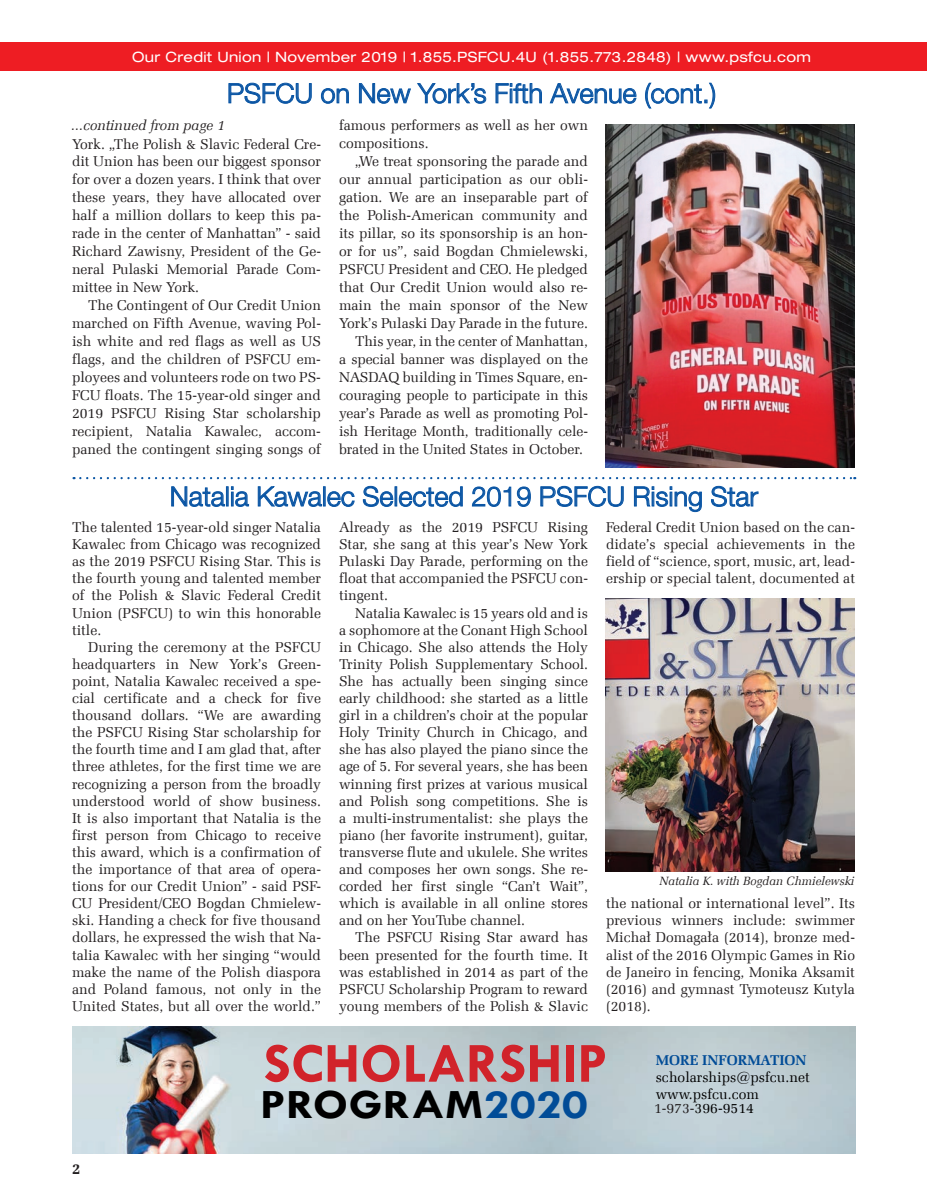
<style>
.page{position:relative;width:927px;height:1197px;background:#fff}
.page>*{position:absolute;margin:0;border:0;box-sizing:border-box;transform-origin:0 0}
.t1{font:700 57px "Tw Cen";color:#d1232a}
.t2{font:700 42px "Tw Cen";letter-spacing:.01em;color:#000;scale:1.15 1}
.t3{font:300 27px "Helvetica Neue LT Pro";color:#0a55a4}
.t4{font:15px "Zapf Ellipt EU Bold";color:#231f20}
.t5{font:14.25px/17.1px "Zapf Ellipt EU Normal";color:#231f20;text-align:justify}
.t6{font:expanded 14.25px "Helvetica Neue LT Pro";letter-spacing:.02em;color:#fff}
.t7{font:14.25px/17.1px "Zapf Ellipt EU Normal";color:#000}
.t8{font:14.25px "Zapf Ellipt EU Italic";color:#231f20}
.t9{font:14.25px "Zapf Ellipt EU Bold";color:#014c97}
.t10{font:12px "Zapf Ellipt EU Italic";color:#231f20}
.s1{color:#014c97}
.s2{color:#231f20}
</style>
<div class="page">
<div style="left:0;top:42px;width:927px;height:28px;background:#ee1d23"></div>
<svg style="left:74px;top:477px;width:781px;height:2px"></svg>
<img style="left:606px;top:124px;width:249px;height:344px">
<svg style="left:171px;top:486px;width:78px;height:21px"></svg>
<svg style="left:258px;top:486px;width:97px;height:21px"></svg>
<svg style="left:362px;top:486px;width:101px;height:21px"></svg>
<svg style="left:472px;top:486px;width:59px;height:21px"></svg>
<svg style="left:540px;top:486px;width:84px;height:21px"></svg>
<svg style="left:634px;top:486px;width:68px;height:26px"></svg>
<svg style="left:711px;top:486px;width:48px;height:21px"></svg>
<img style="left:605px;top:598px;width:250px;height:273px">
<svg style="left:228px;top:82px;width:84px;height:22px"></svg>
<svg style="left:321px;top:88px;width:28px;height:16px"></svg>
<svg style="left:359px;top:83px;width:52px;height:21px"></svg>
<svg style="left:417px;top:83px;width:70px;height:21px"></svg>
<svg style="left:495px;top:83px;width:47px;height:21px"></svg>
<svg style="left:550px;top:83px;width:87px;height:21px"></svg>
<svg style="left:645px;top:82px;width:71px;height:27px"></svg>
<img style="left:72px;top:1026px;width:783px;height:127px">
<p class="t6" style="left:132px;top:48px;width:680px">Our Credit Union | November 2019 | 1.855.PSFCU.4U (1.855.773.2848) | www.psfcu.com</p>
<h3 class="t3" style="left:227px;top:77px;width:491px">PSFCU on New York’s Fifth Avenue (cont.)</h3>
<p class="t8" style="left:72px;top:117px;width:155px">...continued from page 1</p>
<p class="t5" style="left:72px;top:135px;width:251px;line-height:18px">York. „The Polish &amp; Slavic Federal Cre&shy;dit Union has been our biggest sponsor for over a dozen years. I think that over these years, they have allocated over half a million dollars to keep this pa&shy;rade in the center of Manhattan” - said Richard Zawisny, President of the Ge&shy;neral Pulaski Memorial Parade Com&shy;mittee in New York.</p>
<p class="t5" style="left:72px;top:297px;width:251px;line-height:18px;text-indent:16px">The Contingent of Our Credit Union marched on Fifth Avenue, waving Pol&shy;ish white and red flags as well as US flags, and the children of PSFCU em&shy;ployees and volunteers rode on two PS-FCU floats. The 15-year-old singer and 2019 PSFCU Rising Star scholarship recipient, Natalia Kawalec, accom&shy;paned the contingent singing songs of</p>
<p class="t5" style="left:339px;top:117px;width:251px;line-height:18px">famous performers as well as her own compositions.</p>
<p class="t5" style="left:355px;top:153px;width:234px">„We treat sponsoring the parade and</p>
<p class="t5" style="left:339px;top:171px;width:251px">our annual participation as our obli-</p>
<p class="t5" style="left:339px;top:189px;width:251px">gation. We are an inseparable part of</p>
<p class="t5" style="left:339px;top:207px;width:251px">the Polish-American community and</p>
<p class="t5" style="left:339px;top:225px;width:250px">its pillar, so its sponsorship is an hon-</p>
<p class="t5" style="left:339px;top:243px;width:251px">or for us”, said Bogdan Chmielewski,</p>
<p class="t5" style="left:339px;top:261px;width:250px">PSFCU President and CEO. He pledged</p>
<p class="t5" style="left:339px;top:279px;width:250px">that Our Credit Union would also re-</p>
<p class="t5" style="left:339px;top:297px;width:251px">main the main sponsor of the New</p>
<p class="t5" style="left:339px;top:315px;width:251px">York’s Pulaski Day Parade in the future.</p>
<p class="t5" style="left:355px;top:333px;width:234px">This year, in the center of Manhattan,</p>
<p class="t5" style="left:339px;top:351px;width:251px">a special banner was displayed on the</p>
<p class="t5" style="left:339px;top:369px;width:250px">NASDAQ building in Times Square, en-</p>
<p class="t5" style="left:339px;top:387px;width:251px">couraging people to participate in this</p>
<p class="t5" style="left:339px;top:405px;width:251px">year’s Parade as well as promoting Pol-</p>
<p class="t5" style="left:339px;top:423px;width:251px">ish Heritage Month, traditionally cele-</p>
<p class="t5" style="left:339px;top:441px;width:246px">brated in the United States in October.</p>
<h3 class="t3" style="left:170px;top:480px;width:590px">Natalia Kawalec Selected 2019 PSFCU Rising Star</h3>
<p class="t5" style="left:72px;top:519px;width:251px">The talented 15-year-old singer Natalia Kawalec from Chicago was recognized as the 2019 PSFCU Rising Star. This is the fourth young and talented member of the Polish &amp; Slavic Federal Credit Union (PSFCU) to win this honorable title.</p>
<p class="t5" style="left:72px;top:639px;width:251px;text-indent:16px">During the ceremony at the PSFCU headquarters in New York’s Green&shy;point, Natalia Kawalec received a spe&shy;cial certificate and a check for five thousand dollars. “We are awarding the PSFCU Rising Star scholarship for the fourth time and I am glad that, after three athletes, for the first time we are recognizing a person from the broadly understood world of show business.<br>It is also important that Natalia is the first person from Chicago to receive this award, which is a confirmation of the importance of that area of opera&shy;tions for our Credit Union” - said PSF-CU President/CEO Bogdan Chmielew&shy;ski. Handing a check for five thousand dollars, he expressed the wish that Na&shy;talia Kawalec with her singing “would make the name of the Polish diaspora and Poland famous, not only in the United States, but all over the world.”</p>
<p class="t5" style="left:339px;top:519px;width:251px">Already as the 2019 PSFCU Rising Star, she sang at this year’s New York Pulaski Day Parade, performing on the float that accompanied the PSFCU con&shy;tingent.</p>
<p class="t5" style="left:339px;top:604px;width:251px;text-indent:16px">Natalia Kawalec is 15 years old and is a sophomore at the Conant High School in Chicago. She also attends the Holy Trinity Polish Supplementary School.<br>She has actually been singing since early childhood: she started as a little girl in a children’s choir at the popular Holy Trinity Church in Chicago, and she has also played the piano since the age of 5. For several years, she has been winning first prizes at various musical and Polish song competitions. She is a multi-instrumentalist: she plays the piano (her favorite instrument), guitar, transverse flute and ukulele. She writes and composes her own songs. She re&shy;corded her first single “Can’t Wait”, which is available in all online stores and on her YouTube channel.</p>
<p class="t5" style="left:339px;top:929px;width:251px;text-indent:16px">The PSFCU Rising Star award has been presented for the fourth time. It was established in 2014 as part of the PSFCU Scholarship Program to reward young members of the Polish &amp; Slavic</p>
<p class="t5" style="left:606px;top:519px;width:251px">Federal Credit Union based on the can&shy;didate’s special achievements in the field of “science, sport, music, art, lead&shy;ership or special talent, documented at</p>
<p class="t10" style="left:660px;top:874px;width:197px">Natalia K. with Bogdan Chmielewski</p>
<p class="t5" style="left:606px;top:895px;width:251px">the national or international level”. Its previous winners include: swimmer Michał Domagała (2014), bronze med&shy;alist of the 2016 Olympic Games in Rio de Janeiro in fencing, Monika Aksamit (2016) and gymnast Tymoteusz Kutyla (2018).</p>
<p class="t4" style="left:72px;top:1159px;width:10px">2</p>
<h1 class="t1" style="left:264px;top:1029px;width:345px">SCHOLARSHIP</h1>
<p class="t9" style="left:656px;top:1051px;width:152px">MORE INFORMATION</p>
<p class="t7" style="left:656px;top:1069px;width:155px">scholarships@psfcu.net www.psfcu.com</p>
<h2 class="t2" style="left:260px;top:1079px;width:287px">PROGRAM<span class="s1">2020</span></h2>
<p class="t7" style="left:654px;top:1100px;width:102px"><span class="s2">1-973-</span>396-9514</p>
</div>
